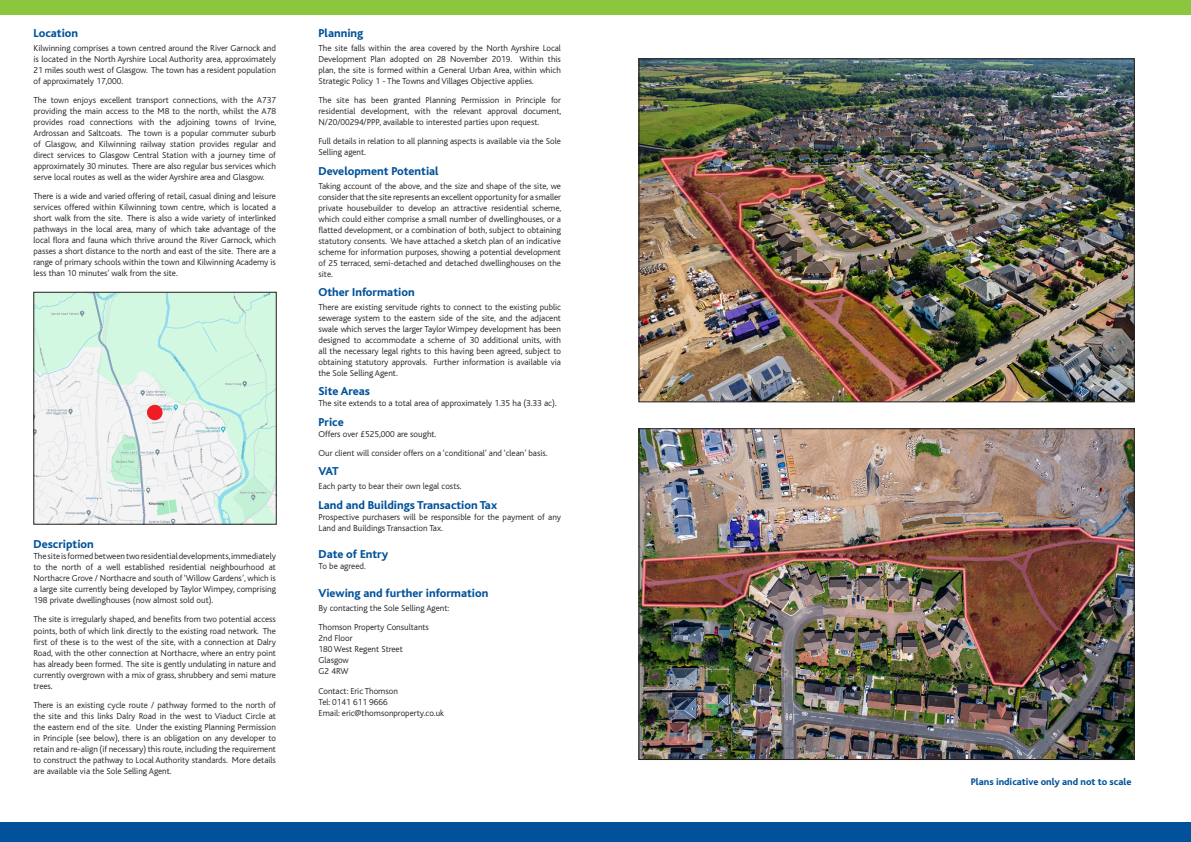
<style>
.page{position:relative;width:1191px;height:842px;background:#fff}
.page>*{position:absolute;margin:0;border:0;box-sizing:border-box;transform-origin:0 0}
.t1{font:800 12px "Bliss";color:#01529a}
.t2{font:800 10px "Bliss";color:#01529a}
.t3{font:300 9px/11px "Bliss";color:#231f20;text-align:justify}
.t4{font:6.4px "Times";color:#000}
.t5{font:6px "Roboto";color:#202124}
</style>
<div class="page">
<div style="left:0;top:823px;width:1191px;height:19px;background:#01529a"></div>
<div style="left:0;top:0;width:1191px;height:14px;background:#8bc63e"></div>
<img style="left:640px;top:61px;width:492px;height:339px">
<img style="left:640px;top:430px;width:492px;height:328px">
<div style="left:638px;top:428px;width:496px;height:332px;border:1px solid #231f20"></div>
<img style="left:36px;top:294px;width:238px;height:228px">
<div style="left:147px;top:405px;width:16px;height:15px;background:#ee1d23;border-radius:50%"></div>
<p class="t1" style="left:34px;top:27px;width:46px">Location</p>
<p class="t3" style="left:34px;top:42px;width:244px">Kilwinning comprises a town centred around the River Garnock and is located in the North Ayrshire Local Authority area, approximately 21 miles south west of Glasgow. The town has a resident population of approximately 17,000.</p>
<p class="t3" style="left:34px;top:95px;width:244px">The town enjoys excellent transport connections, with the A737 providing the main access to the M8 to the north, whilst the A78 provides road connections with the adjoining towns of Irvine, Ardrossan and Saltcoats. The town is a popular commuter suburb of Glasgow, and Kilwinning railway station provides regular and direct services to Glasgow Central Station with a journey time of approximately 30 minutes. There are also regular bus services which serve local routes as well as the wider Ayrshire area and Glasgow.</p>
<p class="t3" style="left:34px;top:191px;width:244px">There is a wide and varied offering of retail, casual dining and leisure services offered within Kilwinning town centre, which is located a short walk from the site. There is also a wide variety of interlinked pathways in the local area, many of which take advantage of the local flora and fauna which thrive around the River Garnock, which passes a short distance to the north and east of the site. There are a range of primary schools within the town and Kilwinning Academy is less than 10 minutes’ walk from the site.</p>
<p class="t4" style="left:152px;top:239px;width:36px">Google Maps</p>
<p class="t1" style="left:34px;top:538px;width:62px">Description</p>
<p class="t3" style="left:34px;top:551px;width:244px">The site is formed between two residential developments, immediately to the north of a well established residential neighbourhood at Northacre Grove / Northacre and south of ‘Willow Gardens’, which is a large site currently being developed by Taylor Wimpey, comprising 198 private dwellinghouses (now almost sold out).</p>
<p class="t3" style="left:34px;top:614px;width:244px">The site is irregularly shaped, and benefits from two potential access points, both of which link directly to the existing road network. The first of these is to the west of the site, with a connection at Dalry Road, with the other connection at Northacre, where an entry point has already been formed. The site is gently undulating in nature and currently overgrown with a mix of grass, shrubbery and semi mature trees.</p>
<p class="t3" style="left:34px;top:700px;width:244px">There is an existing cycle route / pathway formed to the north of the site and this links Dalry Road in the west to Viaduct Circle at the eastern end of the site. Under the existing Planning Permission in Principle (see below), there is an obligation on any developer to retain and re-align (if necessary) this route, including the requirement to construct the pathway to Local Authority standards. More details are available via the Sole Selling Agent.</p>
<p class="t5" style="left:223px;top:555px;width:46px">Map data ©2024</p>
<p class="t1" style="left:318px;top:27px;width:46px">Planning</p>
<p class="t3" style="left:318px;top:42px;width:244px">The site falls within the area covered by the North Ayrshire Local Development Plan adopted on 28 November 2019. Within this plan, the site is formed within a General Urban Area, within which Strategic Policy 1 - The Towns and Villages Objective applies.</p>
<p class="t3" style="left:318px;top:95px;width:244px">The site has been granted Planning Permission in Principle for residential development, with the relevant approval document, N/20/00294/PPP, available to interested parties upon request.</p>
<p class="t3" style="left:318px;top:136px;width:244px">Full details in relation to all planning aspects is available via the Sole<br>Selling agent.</p>
<p class="t1" style="left:318px;top:165px;width:122px">Development Potential</p>
<p class="t3" style="left:318px;top:180px;width:244px">Taking account of the above, and the size and shape of the site, we consider that the site represents an excellent opportunity for a smaller private housebuilder to develop an attractive residential scheme, which could either comprise a small number of dwellinghouses, or a flatted development, or a combination of both, subject to obtaining statutory consents. We have attached a sketch plan of an indicative scheme for information purposes, showing a potential development of 25 terraced, semi-detached and detached dwellinghouses on the site.</p>
<p class="t1" style="left:318px;top:286px;width:98px">Other Information</p>
<p class="t3" style="left:318px;top:302px;width:244px">There are existing servitude rights to connect to the existing public sewerage system to the eastern side of the site, and the adjacent swale which serves the larger Taylor Wimpey development has been designed to accommodate a scheme of 30 additional units, with all the necessary legal rights to this having been agreed, subject to obtaining statutory approvals. Further information is available via the Sole Selling Agent.</p>
<p class="t1" style="left:318px;top:385px;width:53px">Site Areas</p>
<p class="t3" style="left:318px;top:398px;width:240px">The site extends to a total area of approximately 1.35 ha (3.33 ac).</p>
<p class="t1" style="left:318px;top:415px;width:27px">Price</p>
<p class="t3" style="left:318px;top:428px;width:119px">Offers over £525,000 are sought.</p>
<p class="t3" style="left:318px;top:448px;width:230px">Our client will consider offers on a ‘conditional’ and ‘clean’ basis.</p>
<p class="t1" style="left:318px;top:465px;width:22px">VAT</p>
<p class="t3" style="left:318px;top:481px;width:144px">Each party to bear their own legal costs.</p>
<p class="t1" style="left:318px;top:498px;width:180px">Land and Buildings Transaction Tax</p>
<p class="t3" style="left:318px;top:511px;width:244px">Prospective purchasers will be responsible for the payment of any<br>Land and Buildings Transaction Tax.</p>
<p class="t1" style="left:318px;top:548px;width:71px">Date of Entry</p>
<p class="t3" style="left:318px;top:561px;width:49px">To be agreed.</p>
<p class="t1" style="left:318px;top:587px;width:171px">Viewing and further information</p>
<p class="t3" style="left:318px;top:602px;width:132px">By contacting the Sole Selling Agent:</p>
<p class="t3" style="left:318px;top:622px;width:112px;text-align:left">Thomson Property Consultants<br>2nd Floor<br>180 West Regent Street<br>Glasgow<br>G2 4RW</p>
<p class="t3" style="left:318px;top:685px;width:127px;text-align:left">Contact: Eric Thomson<br>Tel: 0141 611 9666<br>Email: eric@thomsonproperty.co.uk</p>
<p class="t2" style="left:970px;top:777px;width:162px">Plans indicative only and not to scale</p>
</div>
